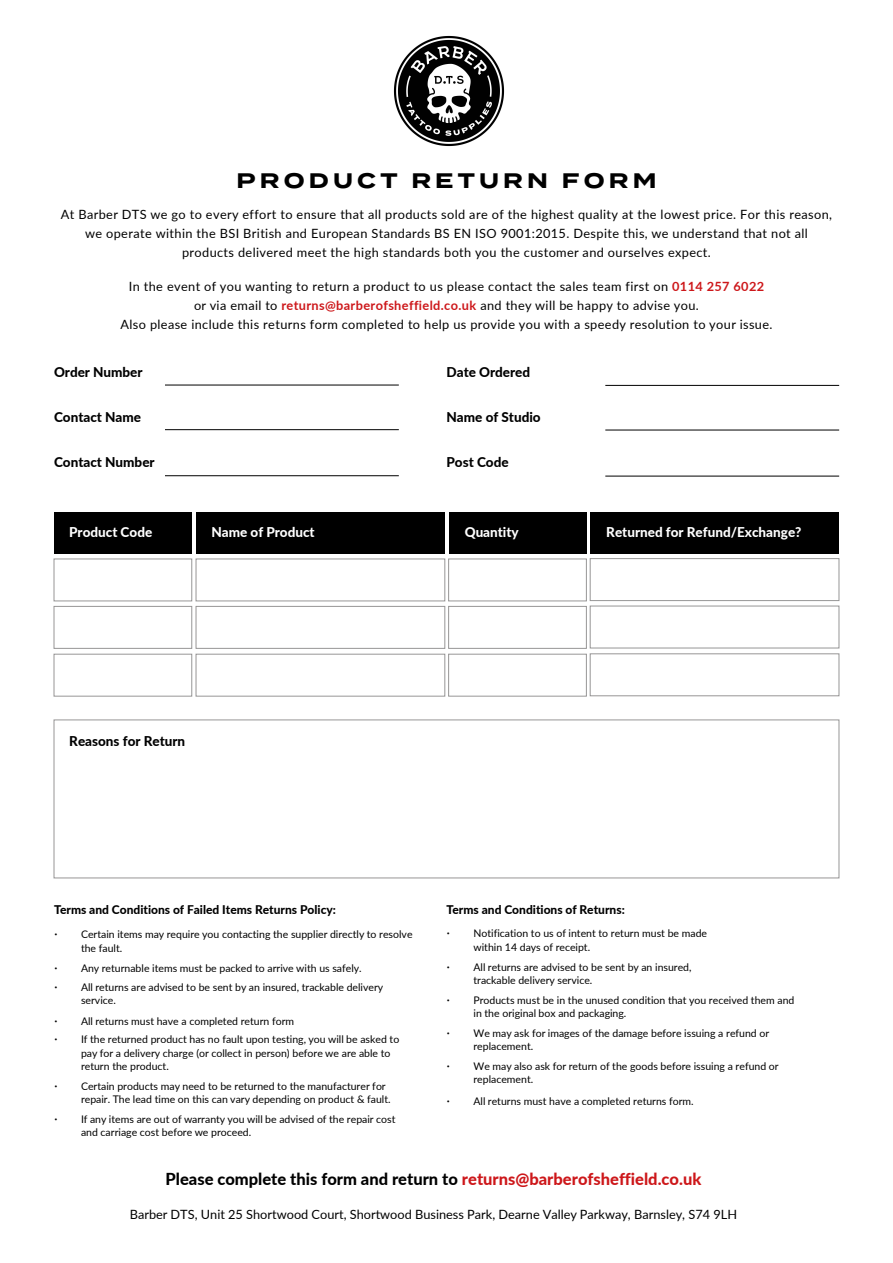
<style>
.page{position:relative;width:893px;height:1263px;background:#fff}
.page>*{position:absolute;margin:0;border:0;box-sizing:border-box;transform-origin:0 0}
.t1{font:700 21px "Termina";letter-spacing:.2em;color:#000}
.t2{font:800 16.5px "Lato";color:#000}
.t3{font:800 13.5px "Lato";color:#000}
.t4{font:800 13.5px "Lato";color:#fff}
.t5{font:12.75px/19.2px "Lato";letter-spacing:.03em;color:#000;text-align:center}
.t6{font:12.75px "Lato";color:#000}
.t7{font:800 12px "Lato";color:#000}
.t8{font:10.5px/13.5px "Lato";color:#000}
.s1{font-weight:700;color:#cd171a}
.s2{font-family:"Raleway"}
.s3{color:#cd171a}
</style>
<div class="page">
<hr style="left:165px;top:475px;width:234px;height:1px;background:#000">
<hr style="left:605px;top:476px;width:234px;height:1px;background:#000">
<hr style="left:165px;top:429px;width:234px;height:1px;background:#000">
<hr style="left:605px;top:430px;width:234px;height:1px;background:#000">
<hr style="left:165px;top:385px;width:234px;height:1px;background:#000">
<hr style="left:605px;top:385px;width:234px;height:1px;background:#000">
<div style="left:54px;top:512px;width:138px;height:42px;background:#000"></div>
<div style="left:196px;top:512px;width:249px;height:42px;background:#000"></div>
<div style="left:449px;top:512px;width:137px;height:42px;background:#000"></div>
<div style="left:590px;top:512px;width:249px;height:42px;background:#000"></div>
<div style="left:54px;top:559px;width:138px;height:42px;border:1px solid #979696"></div>
<div style="left:196px;top:559px;width:249px;height:42px;border:1px solid #979696"></div>
<div style="left:448px;top:559px;width:139px;height:42px;border:1px solid #979696"></div>
<div style="left:590px;top:558px;width:249px;height:43px;border:1px solid #979696"></div>
<div style="left:54px;top:606px;width:138px;height:42px;border:1px solid #979696"></div>
<div style="left:196px;top:606px;width:249px;height:42px;border:1px solid #979696"></div>
<div style="left:448px;top:606px;width:139px;height:42px;border:1px solid #979696"></div>
<div style="left:590px;top:606px;width:249px;height:42px;border:1px solid #979696"></div>
<div style="left:54px;top:654px;width:138px;height:42px;border:1px solid #979696"></div>
<div style="left:196px;top:654px;width:249px;height:42px;border:1px solid #979696"></div>
<div style="left:448px;top:654px;width:139px;height:42px;border:1px solid #979696"></div>
<div style="left:590px;top:654px;width:249px;height:42px;border:1px solid #979696"></div>
<div style="left:54px;top:720px;width:785px;height:158px;border:1px solid #979696"></div>
<img style="left:393px;top:35px;width:111px;height:111px">
<h1 class="t1" style="left:236px;top:165px;width:422px">PRODUCT RETURN FORM</h1>
<p class="t5" style="left:61px;top:204px;width:773px">At Barber DTS we go to every effort to ensure that all products sold are of the highest quality at the lowest price. For this reason, we operate within the BSI British and European Standards BS EN ISO 9001:2015. Despite this, we understand that not all products delivered meet the high standards both you the customer and ourselves expect.</p>
<p class="t5" style="left:120px;top:276px;width:654px">In the event of you wanting to return a product to us please contact the sales team first on <span class="s1">0114 257 6022<br></span>or via email to <span class="s1">returns@barberofsheffield.co.uk</span> and they will be happy to advise you.<br>Also please include this returns form completed to help us provide you with a speedy resolution to your issue.</p>
<p class="t3" style="left:54px;top:362px;width:90px">Order Number</p>
<p class="t3" style="left:54px;top:407px;width:89px">Contact Name</p>
<p class="t3" style="left:54px;top:452px;width:102px">Contact Number</p>
<p class="t3" style="left:446px;top:362px;width:85px">Date Ordered</p>
<p class="t3" style="left:446px;top:407px;width:96px">Name of Studio</p>
<p class="t3" style="left:446px;top:452px;width:64px">Post Code</p>
<p class="t4" style="left:69px;top:522px;width:85px">Product Code</p>
<p class="t4" style="left:211px;top:522px;width:105px">Name of Product</p>
<p class="t4" style="left:465px;top:522px;width:56px">Quantity</p>
<p class="t4" style="left:606px;top:522px;width:197px">Returned for Refund/Exchange?</p>
<p class="t3" style="left:69px;top:731px;width:117px">Reasons for Return</p>
<p class="t7" style="left:54px;top:901px;width:284px">Terms and Conditions of Failed Items Returns Policy:</p>
<p class="t8" style="left:81px;top:927px;width:333px;text-indent:-27px"><span class="s2">•</span> Certain items may require you contacting the supplier directly to resolve the fault.</p>
<p class="t8" style="left:54px;top:961px;width:309px"><span class="s2">•</span> Any returnable items must be packed to arrive with us safely.</p>
<p class="t8" style="left:81px;top:980px;width:304px;text-indent:-27px"><span class="s2">•</span> All returns are advised to be sent by an insured, trackable delivery service.</p>
<p class="t8" style="left:54px;top:1014px;width:242px"><span class="s2">•</span> All returns must have a completed return form</p>
<p class="t8" style="left:81px;top:1032px;width:320px;text-indent:-27px"><span class="s2">•</span> If the returned product has no fault upon testing, you will be asked to pay for a delivery charge (or collect in person) before we are able to return the product.</p>
<p class="t8" style="left:81px;top:1079px;width:311px;text-indent:-27px"><span class="s2">•</span> Certain products may need to be returned to the manufacturer for repair. The lead time on this can vary depending on product &amp; fault.</p>
<p class="t8" style="left:81px;top:1112px;width:316px;text-indent:-27px"><span class="s2">•</span> If any items are out of warranty you will be advised of the repair cost and carriage cost before we proceed.</p>
<p class="t7" style="left:446px;top:901px;width:180px">Terms and Conditions of Returns:</p>
<p class="t8" style="left:473px;top:926px;width:235px;line-height:14px;text-indent:-27px"><span class="s2">•</span> Notification to us of intent to return must be made within 14 days of receipt.</p>
<p class="t8" style="left:473px;top:960px;width:220px;text-indent:-27px"><span class="s2">•</span> All returns are advised to be sent by an insured, trackable delivery service.</p>
<p class="t8" style="left:473px;top:993px;width:322px;text-indent:-27px"><span class="s2">•</span> Products must be in the unused condition that you received them and in the original box and packaging.</p>
<p class="t8" style="left:473px;top:1026px;width:297px;text-indent:-27px"><span class="s2">•</span> We may ask for images of the damage before issuing a refund or replacement.</p>
<p class="t8" style="left:473px;top:1059px;width:307px;text-indent:-27px"><span class="s2">•</span> We may also ask for return of the goods before issuing a refund or replacement.</p>
<p class="t8" style="left:446px;top:1094px;width:249px"><span class="s2">•</span> All returns must have a completed returns form.</p>
<h2 class="t2" style="left:166px;top:1167px;width:537px">Please complete this form and return to <span class="s3">returns@barberofsheffield.co.uk</span></h2>
<p class="t6" style="left:130px;top:1205px;width:609px">Barber DTS, Unit 25 Shortwood Court, Shortwood Business Park, Dearne Valley Parkway, Barnsley, S74 9LH</p>
</div>
